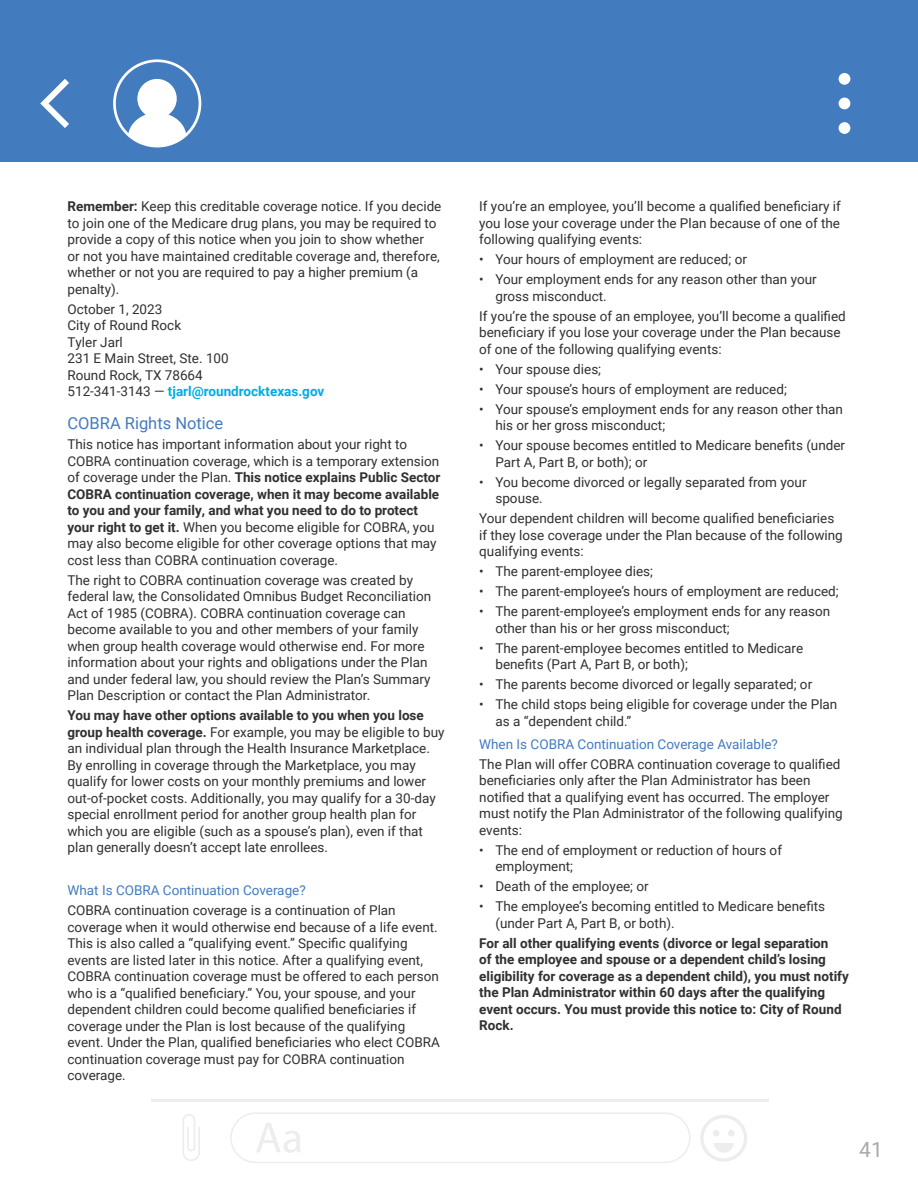
<style>
.page{position:relative;width:918px;height:1188px;background:#fff}
.page>*{position:absolute;margin:0;border:0;box-sizing:border-box;transform-origin:0 0}
.t1{font:21px "Roboto";color:#a8a9ad}
.Notices_Heading{font:16.5px "Roboto";color:#437bbf}
.Notices_Body_Text{font:13.5px/16.5px "Roboto";color:#312f30}
.Notices_Body_Text-2{font:700 13.5px/16.5px "Roboto";color:#312f30}
.Notices_Subheading{font:13.5px "Roboto";color:#437bbf}
.s1{font-weight:700}
.s2{font-weight:700;color:#00abe9}
</style>
<div class="page">
<hr style="left:152px;top:1099px;width:617px;height:3px;background:#ecedec">
<svg style="left:700px;top:1115px;width:47px;height:47px"></svg>
<svg style="left:182px;top:1114px;width:18px;height:47px"></svg>
<svg style="left:230px;top:1112px;width:460px;height:51px"></svg>
<div style="left:0;top:0;width:918px;height:162px;background:#437bbf"></div>
<div style="left:839px;top:73px;width:11px;height:12px;background:#fff;border-radius:50%"></div>
<div style="left:839px;top:98px;width:11px;height:11px;background:#fff;border-radius:50%"></div>
<div style="left:839px;top:122px;width:11px;height:12px;background:#fff;border-radius:50%"></div>
<svg style="left:40px;top:79px;width:29px;height:49px"></svg>
<svg style="left:113px;top:59px;width:88px;height:88px"></svg>
<p class="Notices_Body_Text" style="left:68px;top:197px;width:375px"><span class="s1">Remember:</span> Keep this creditable coverage notice. If you decide to join one of the Medicare drug plans, you may be required to provide a copy of this notice when you join to show whether<br>or not you have maintained creditable coverage and, therefore, whether or not you are required to pay a higher premium (a penalty).</p>
<p class="Notices_Body_Text" style="left:68px;top:300px;width:258px">October 1, 2023<br>City of Round Rock<br>Tyler Jarl<br>231 E Main Street, Ste. 100<br>Round Rock, TX 78664<br>512-341-3143 — <span class="s2">tjarl@roundrocktexas.gov</span></p>
<p class="Notices_Heading" style="left:68px;top:412px;width:157px">COBRA Rights Notice</p>
<p class="Notices_Body_Text" style="left:68px;top:435px;width:375px">This notice has important information about your right to COBRA continuation coverage, which is a temporary extension of coverage under the Plan. <span class="s1">This notice explains Public Sector COBRA continuation coverage, when it may become available to you and your family, and what you need to do to protect your right to get it.</span> When you become eligible for COBRA, you may also become eligible for other coverage options that may cost less than COBRA continuation coverage.</p>
<p class="Notices_Body_Text" style="left:68px;top:571px;width:365px">The right to COBRA continuation coverage was created by federal law, the Consolidated Omnibus Budget Reconciliation Act of 1985 (COBRA). COBRA continuation coverage can become available to you and other members of your family when group health coverage would otherwise end. For more information about your rights and obligations under the Plan and under federal law, you should review the Plan’s Summary Plan Description or contact the Plan Administrator.</p>
<p class="Notices_Body_Text" style="left:68px;top:706px;width:379px"><span class="s1">You may have other options available to you when you lose group health coverage.</span> For example, you may be eligible to buy an individual plan through the Health Insurance Marketplace.<br>By enrolling in coverage through the Marketplace, you may qualify for lower costs on your monthly premiums and lower out-of-pocket costs. Additionally, you may qualify for a 30-day special enrollment period for another group health plan for which you are eligible (such as a spouse’s plan), even if that plan generally doesn’t accept late enrollees.</p>
<p class="Notices_Subheading" style="left:68px;top:881px;width:240px">What Is COBRA Continuation Coverage?</p>
<p class="Notices_Body_Text" style="left:68px;top:902px;width:374px">COBRA continuation coverage is a continuation of Plan coverage when it would otherwise end because of a life event.<br>This is also called a “qualifying event.” Specific qualifying events are listed later in this notice. After a qualifying event, COBRA continuation coverage must be offered to each person who is a “qualified beneficiary.” You, your spouse, and your dependent children could become qualified beneficiaries if coverage under the Plan is lost because of the qualifying event. Under the Plan, qualified beneficiaries who elect COBRA continuation coverage must pay for COBRA continuation coverage.</p>
<p class="Notices_Body_Text" style="left:479px;top:197px;width:363px;text-align:justify">If you’re an employee, you’ll become a qualified beneficiary if you lose your coverage under the Plan because of one of the following qualifying events:</p>
<p class="Notices_Body_Text" style="left:479px;top:250px;width:269px">• Your hours of employment are reduced; or</p>
<p class="Notices_Body_Text" style="left:495px;top:270px;width:323px;text-indent:-16px">• Your employment ends for any reason other than your gross misconduct.</p>
<p class="Notices_Body_Text" style="left:479px;top:307px;width:368px">If you’re the spouse of an employee, you’ll become a qualified beneficiary if you lose your coverage under the Plan because of one of the following qualifying events:</p>
<p class="Notices_Body_Text" style="left:479px;top:360px;width:123px">• Your spouse dies;</p>
<p class="Notices_Body_Text" style="left:479px;top:380px;width:309px">• Your spouse’s hours of employment are reduced;</p>
<p class="Notices_Body_Text" style="left:495px;top:400px;width:349px;text-indent:-16px">• Your spouse’s employment ends for any reason other than his or her gross misconduct;</p>
<p class="Notices_Body_Text" style="left:495px;top:437px;width:351px;text-indent:-16px">• Your spouse becomes entitled to Medicare benefits (under<br>Part A, Part B, or both); or</p>
<p class="Notices_Body_Text" style="left:495px;top:473px;width:313px;text-indent:-16px">• You become divorced or legally separated from your spouse.</p>
<p class="Notices_Body_Text" style="left:479px;top:510px;width:365px">Your dependent children will become qualified beneficiaries if they lose coverage under the Plan because of the following qualifying events:</p>
<p class="Notices_Body_Text" style="left:479px;top:563px;width:175px">• The parent-employee dies;</p>
<p class="Notices_Body_Text" style="left:479px;top:583px;width:361px">• The parent-employee’s hours of employment are reduced;</p>
<p class="Notices_Body_Text" style="left:495px;top:603px;width:336px;text-indent:-16px">• The parent-employee’s employment ends for any reason other than his or her gross misconduct;</p>
<p class="Notices_Body_Text" style="left:495px;top:639px;width:309px;text-indent:-16px">• The parent-employee becomes entitled to Medicare benefits (Part A, Part B, or both);</p>
<p class="Notices_Body_Text" style="left:479px;top:676px;width:335px">• The parents become divorced or legally separated; or</p>
<p class="Notices_Body_Text" style="left:495px;top:696px;width:343px;text-indent:-16px">• The child stops being eligible for coverage under the Plan as a “dependent child.”</p>
<p class="Notices_Subheading" style="left:479px;top:735px;width:300px">When Is COBRA Continuation Coverage Available?</p>
<p class="Notices_Body_Text" style="left:479px;top:755px;width:365px">The Plan will offer COBRA continuation coverage to qualified beneficiaries only after the Plan Administrator has been notified that a qualifying event has occurred. The employer must notify the Plan Administrator of the following qualifying events:</p>
<p class="Notices_Body_Text" style="left:495px;top:841px;width:288px;text-indent:-16px">• The end of employment or reduction of hours of employment;</p>
<p class="Notices_Body_Text" style="left:479px;top:878px;width:171px">• Death of the employee; or</p>
<p class="Notices_Body_Text" style="left:495px;top:898px;width:331px;text-indent:-16px">• The employee’s becoming entitled to Medicare benefits (under Part A, Part B, or both).</p>
<p class="Notices_Body_Text-2" style="left:479px;top:934px;width:371px">For all other qualifying events (divorce or legal separation<br>of the employee and spouse or a dependent child’s losing eligibility for coverage as a dependent child), you must notify the Plan Administrator within 60 days after the qualifying event occurs. You must provide this notice to: City of Round Rock.</p>
<h1 class="t1" style="left:859px;top:1135px;width:25px">41</h1>
</div>
